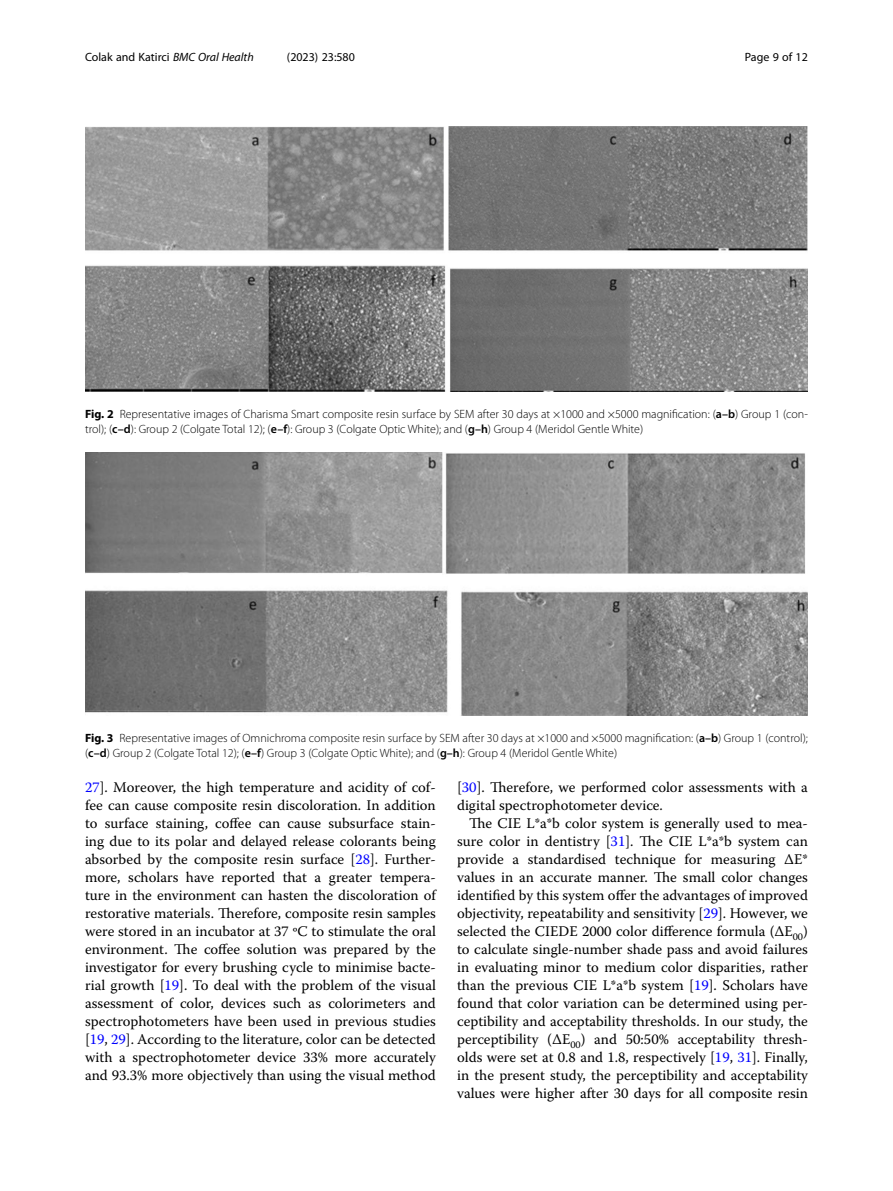
<style>
.page{position:relative;width:893px;height:1191px;background:#fff}
.page>*{position:absolute;margin:0;border:0;box-sizing:border-box;transform-origin:0 0}
.Body_Text_Indent{font:14.7px/18px "Warnock Pro";color:#000;text-align:justify}
.Figure_Caption{font:300 12px/15px "Myriad Pro";color:#000}
.t1{font:12px "Myriad Pro";color:#000}
.s1{font-style:italic}
.s2{font-weight:700}
.s3{font-weight:600}
.s4{color:#00f}
</style>
<div class="page">
<img style="left:85px;top:453px;width:723px;height:262px">
<img style="left:85px;top:126px;width:723px;height:265px">
<p class="t1" style="left:85px;top:50px;width:170px">Colak and Katirci <span class="s1">BMC Oral Health</span></p>
<p class="t1" style="left:287px;top:50px;width:70px">(2023) 23:580</p>
<p class="t1" style="left:745px;top:50px;width:65px">Page 9 of 12</p>
<p class="Figure_Caption" style="left:85px;top:407px;width:724px"><span class="s2">Fig. 2</span> Representative images of Charisma Smart composite resin surface by SEM after 30 days at ×1000 and ×5000 magnification: (<span class="s3">a–b</span>) Group 1 (con&shy;trol); (<span class="s3">c–d</span>): Group 2 (Colgate Total 12); (<span class="s3">e–f</span>): Group 3 (Colgate Optic White); and (<span class="s3">g–h</span>) Group 4 (Meridol Gentle White)</p>
<p class="Figure_Caption" style="left:85px;top:731px;width:724px"><span class="s2">Fig. 3</span> Representative images of Omnichroma composite resin surface by SEM after 30 days at ×1000 and ×5000 magnification: (<span class="s3">a–b</span>) Group 1 (control); (<span class="s3">c–d</span>) Group 2 (Colgate Total 12); (<span class="s3">e–f</span>) Group 3 (Colgate Optic White); and (<span class="s3">g–h</span>): Group 4 (Meridol Gentle White)</p>
<p class="Body_Text_Indent" style="left:85px;top:778px;width:352px"><span class="s4">27</span>]. Moreover, the high temperature and acidity of cof&shy;fee can cause composite resin discoloration. In addition to surface staining, coffee can cause subsurface stain&shy;ing due to its polar and delayed release colorants being absorbed by the composite resin surface [<span class="s4">28</span>]. Further&shy;more, scholars have reported that a greater tempera&shy;ture in the environment can hasten the discoloration of restorative materials. Therefore, composite resin samples were stored in an incubator at 37 ºC to stimulate the oral environment. The coffee solution was prepared by the investigator for every brushing cycle to minimise bacte&shy;rial growth [<span class="s4">19</span>]. To deal with the problem of the visual assessment of color, devices such as colorimeters and spectrophotometers have been used in previous studies [<span class="s4">19</span>, <span class="s4">29</span>]. According to the literature, color can be detected with a spectrophotometer device 33% more accurately and 93.3% more objectively than using the visual method</p>
<p class="Body_Text_Indent" style="left:457px;top:778px;width:352px">[<span class="s4">30</span>]. Therefore, we performed color assessments with a digital spectrophotometer device.</p>
<p class="Body_Text_Indent" style="left:457px;top:814px;width:352px;text-indent:12px">The CIE L*a*b color system is generally used to mea&shy;sure color in dentistry [<span class="s4">31</span>]. The CIE L*a*b system can provide a standardised technique for measuring ΔE* values in an accurate manner. The small color changes identified by this system offer the advantages of improved objectivity, repeatability and sensitivity [<span class="s4">29</span>]. However, we selected the CIEDE 2000 color difference formula (ΔE<sub>00</sub>) to calculate single-number shade pass and avoid failures in evaluating minor to medium color disparities, rather than the previous CIE L*a*b system [<span class="s4">19</span>]. Scholars have found that color variation can be determined using per&shy;ceptibility and acceptability thresholds. In our study, the perceptibility (ΔE<sub>00</sub>) and 50:50% acceptability thresh&shy;olds were set at 0.8 and 1.8, respectively [<span class="s4">19</span>, <span class="s4">31</span>]. Finally, in the present study, the perceptibility and acceptability values were higher after 30 days for all composite resin</p>
</div>
